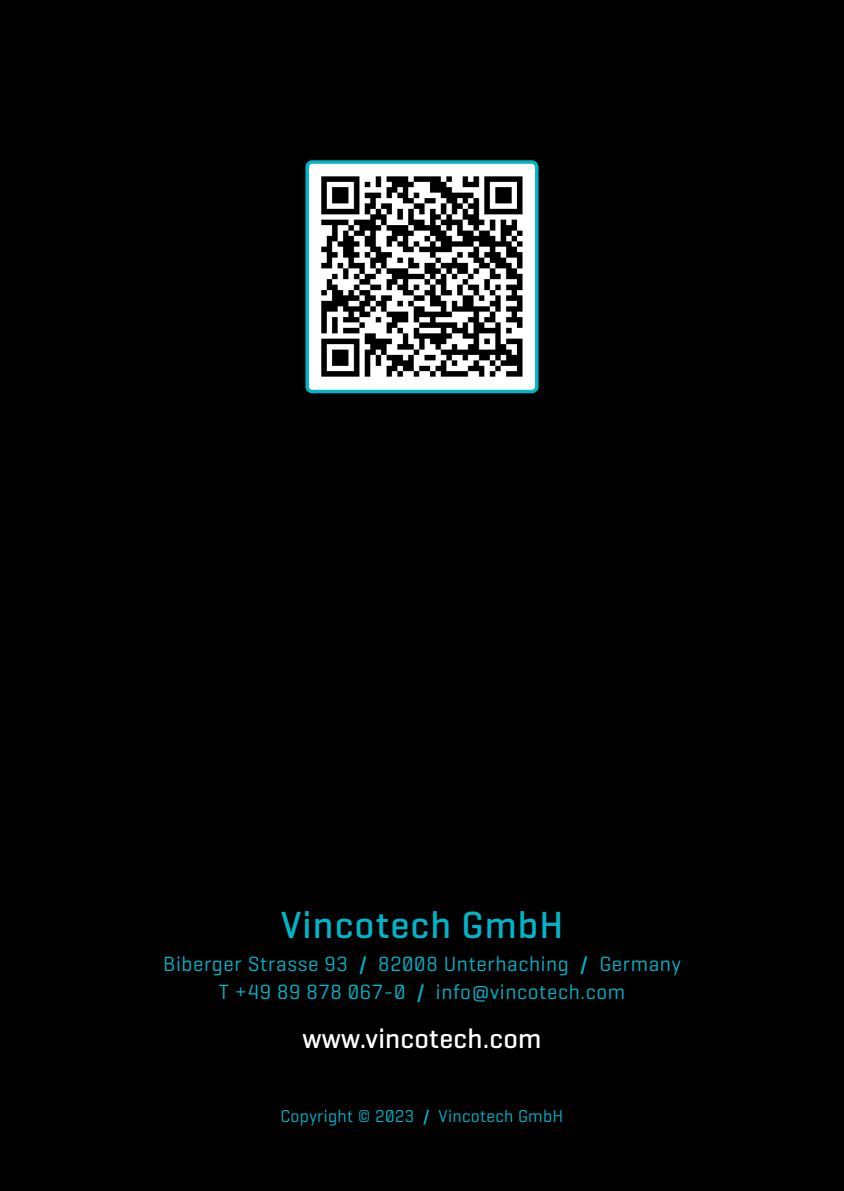
<style>
.page{position:relative;width:844px;height:1191px;background:#fff}
.page>*{position:absolute;margin:0;border:0;box-sizing:border-box;transform-origin:0 0}
.t1{font:500 38.5px "Geogrotesque V";letter-spacing:.03em;color:#00b5c8}
.t2{font:500 28px "Geogrotesque V";letter-spacing:.01em;color:#fff}
.t3{font:21px/28px "Geogrotesque V";letter-spacing:.03em;color:#00b5c8;text-align:center}
.t4{font:17.5px "Geogrotesque V";letter-spacing:.02em;color:#00b5c8}
.s1{font-weight:500}
</style>
<div class="page">
<div style="left:0;top:0;width:843px;height:1191px;background:#000001"></div>
<div style="left:307px;top:162px;width:229px;height:229px;background:#fff;border-radius:5px"></div>
<img style="left:321px;top:176px;width:202px;height:201px">
<div style="left:305px;top:160px;width:233px;height:233px;border:4px solid #00b5c8;border-radius:5px"></div>
<h1 class="t1" style="left:280px;top:900px;width:284px">Vincotech GmbH</h1>
<p class="t3" style="left:163px;top:949px;width:519px">Biberger Strasse 93 <span class="s1">/</span> 82008 Unterhaching <span class="s1">/</span> Germany<br>T +49 89 878 067-0 <span class="s1">/</span> info@vincotech.com</p>
<h2 class="t2" style="left:302px;top:1021px;width:240px">www.vincotech.com</h2>
<p class="t4" style="left:280px;top:1104px;width:284px">Copyright © 2023 <span class="s1">/</span> Vincotech GmbH</p>
</div>
